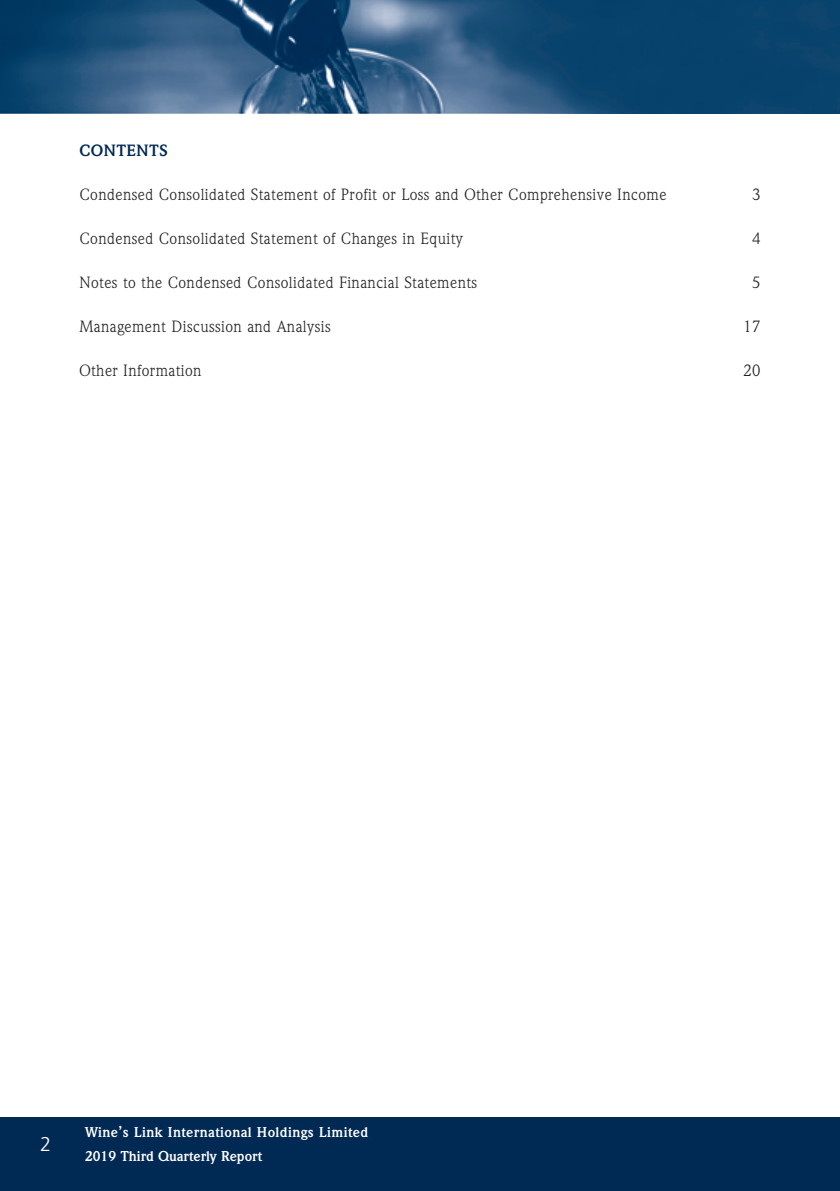
<style>
.page{position:relative;width:840px;height:1191px;background:#fff}
.page>*{position:absolute;margin:0;border:0;box-sizing:border-box;transform-origin:0 0}
.t1{font:300 20px "Frutiger LT Std";color:#fff}
.t2{font:16px "Weidemann Std";letter-spacing:.025em;color:#231f20}
.t3{font:700 16px "Weidemann Std";letter-spacing:.03em;color:#002953}
.t4{font:700 14px/24px "Weidemann Std";letter-spacing:.03em;color:#fff}
</style>
<div class="page">
<div style="left:0;top:1117px;width:839px;height:74px;background:#002953"></div>
<img style="left:0;top:0;width:839px;height:113px">
<p class="t3" style="left:79px;top:145px;width:89px">CONTENTS</p>
<p class="t2" style="left:79px;top:189px;width:588px">Condensed Consolidated Statement of Profit or Loss and Other Comprehensive Income</p>
<p class="t2" style="left:751px;top:189px;width:10px">3</p>
<p class="t2" style="left:79px;top:233px;width:385px">Condensed Consolidated Statement of Changes in Equity</p>
<p class="t2" style="left:751px;top:233px;width:10px">4</p>
<p class="t2" style="left:79px;top:277px;width:399px">Notes to the Condensed Consolidated Financial Statements</p>
<p class="t2" style="left:751px;top:277px;width:10px">5</p>
<p class="t2" style="left:79px;top:321px;width:252px">Management Discussion and Analysis</p>
<p class="t2" style="left:743px;top:321px;width:19px">17</p>
<p class="t2" style="left:79px;top:365px;width:124px">Other Information</p>
<p class="t2" style="left:743px;top:365px;width:19px">20</p>
<p class="t1" style="left:40px;top:1136px;width:13px">2</p>
<p class="t4" style="left:85px;top:1121px;width:284px">Wine’s Link International Holdings Limited<br>2019 Third Quarterly Report</p>
</div>
